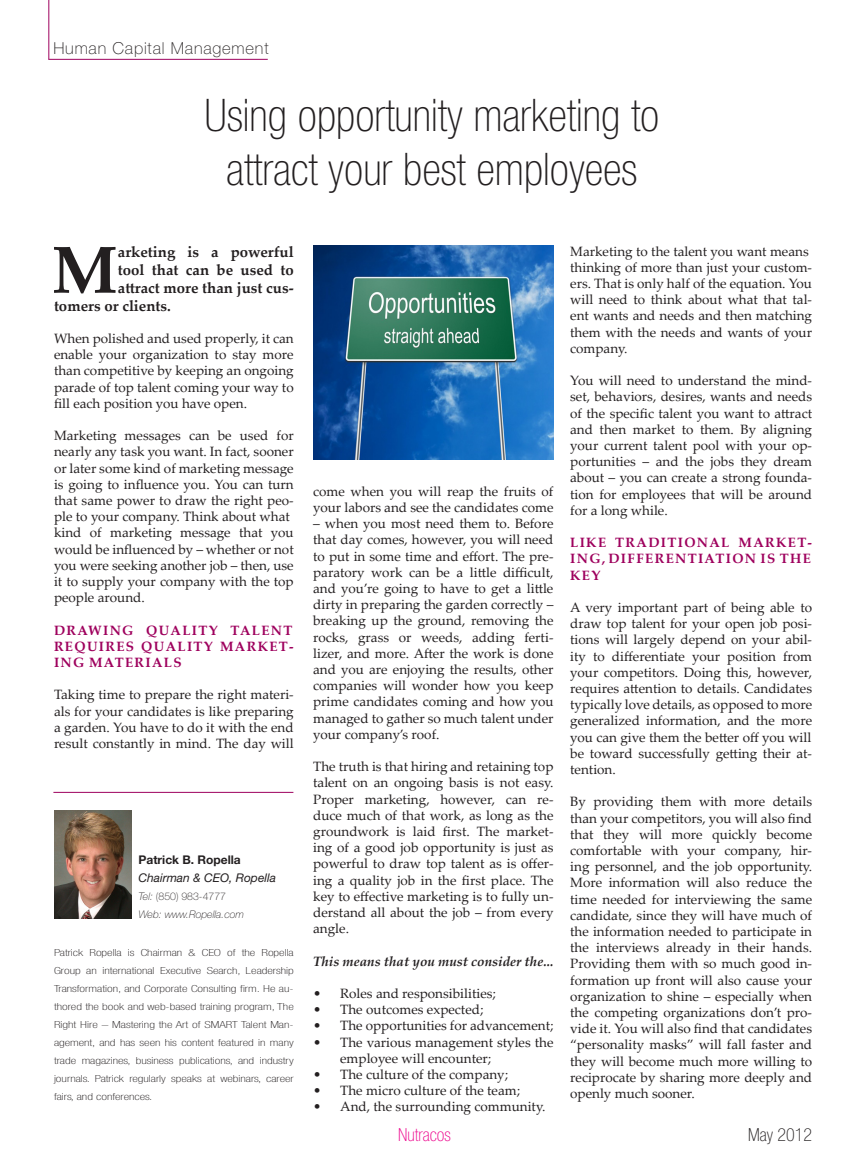
<style>
.page{position:relative;width:864px;height:1161px;background:#fff}
.page>*{position:absolute;margin:0;border:0;box-sizing:border-box;transform-origin:0 0}
.t1{font:700 66.45px "Palatino Linotype";color:#231f20}
.t2{font:100 condensed 45px "Helvetica Neue LT Std";color:#231f20}
.t3{font:100 condensed 18px "Helvetica Neue LT Std";color:#ed028c}
.t4{font:100 condensed 18px "Helvetica Neue LT Std";color:#231f20}
.t5{font:100 16.5px "Helvetica Neue LT Std";letter-spacing:.05em;color:#231f20}
.t6{font:700 15px "Palatino Linotype";color:#231f20}
.t7{font:13.5px/16.2px "Palatino Linotype";color:#231f20;text-align:justify}
.t8{font:700 13.5px/16.2px "Palatino Linotype";letter-spacing:.1em;color:#9e005d;text-align:justify}
.t9{font:italic 700 13.5px "Palatino Linotype";color:#231f20}
.t10{font:italic 12px/18px "Helvetica Neue LT Std";color:#231f20}
.t11{font:100 10.5px/18px "Helvetica Neue LT Std";color:#231f20;text-align:justify}
.t12{font:italic 100 10.5px/18px "Helvetica Neue LT Std";color:#231f20}
.t13{font:100 condensed 9.75px/18px "Helvetica Neue LT Std";color:#231f20;text-align:justify;scale:1.36 1}
.s1{font-weight:700;font-style:normal}
.s2{font-style:normal}
</style>
<div class="page">
<hr style="left:48px;top:0;width:1px;height:60px;background:#9e015e">
<hr style="left:48px;top:59px;width:220px;height:1px;background:#9e015e">
<hr style="left:53px;top:792px;width:240px;height:1px;background:#9e015e">
<img style="left:313px;top:246px;width:240px;height:213px">
<img style="left:54px;top:810px;width:77px;height:109px">
<p class="t5" style="left:53px;top:39px;width:217px">Human Capital Management</p>
<p class="t2" style="left:205px;top:90px;width:456px">Using opportunity marketing to</p>
<p class="t2" style="left:227px;top:144px;width:412px">attract your best employees</p>
<p class="t1" style="left:51px;top:223px;width:68px">M</p>
<p class="t6" style="left:118px;top:241px;width:177px">arketing is a powerful</p>
<p class="t6" style="left:118px;top:259px;width:177px">tool that can be used to</p>
<p class="t6" style="left:118px;top:277px;width:177px">attract more than just cus-</p>
<p class="t6" style="left:54px;top:295px;width:119px">tomers or clients.</p>
<p class="t7" style="left:54px;top:330px;width:241px">When polished and used properly, it can enable your organization to stay more than competitive by keeping an ongoing parade of top talent coming your way to fill each position you have open.</p>
<p class="t7" style="left:54px;top:427px;width:241px">Marketing messages can be used for nearly any task you want. In fact, sooner or later some kind of marketing message is going to influence you. You can turn that same power to draw the right peo&shy;ple to your company. Think about what</p>
<p class="t7" style="left:54px;top:524px;width:241px">kind of marketing message that you would be influenced by – whether or not you were seeking another job – then, use it to supply your company with the top people around.</p>
<p class="t8" style="left:54px;top:622px;width:241px">DRAWING QUALITY TALENT REQUIRES QUALITY MARKET-ING MATERIALS</p>
<p class="t7" style="left:54px;top:686px;width:241px">Taking time to prepare the right materi&shy;als for your candidates is like preparing a garden. You have to do it with the end result constantly in mind. The day will</p>
<p class="t10" style="left:138px;top:851px;width:139px"><span class="s1">Patrick B. Ropella<br></span>Chairman &amp; CEO, Ropella</p>
<p class="t12" style="left:138px;top:887px;width:107px">Tel: <span class="s2">(850) 983-4777<br></span>Web: www.Ropella.com</p>
<p class="t11" style="left:53px;top:941px;width:242px">Patrick Ropella is Chairman &amp; CEO of the Ropella Group an international Executive Search, Leadership Transformation, and Corporate Consulting firm. He au&shy;thored the book and web-based training program, The Right Hire – Mastering the Art of SMART Talent Man&shy;agement, and has seen his content featured in many trade magazines, business publications, and industry journals. Patrick regularly speaks at webinars, career fairs, and conferences.</p>
<p class="t13" style="left:54px;top:943px;width:178px">Patrick Ropella is Chairman &amp; CEO of the Ropella Group an international Executive Search, Leadership Transformation, and Corporate Consulting firm. He au&shy;thored the book and web-based training program, The Right Hire – Mastering the Art of SMART Talent Man&shy;agement, and has seen his content featured in many trade magazines, business publications, and industry journals. Patrick regularly speaks at webinars, career fairs, and conferences.</p>
<p class="t7" style="left:313px;top:483px;width:242px">come when you will reap the fruits of your labors and see the candidates come</p>
<p class="t7" style="left:313px;top:515px;width:242px">– when you most need them to. Before that day comes, however, you will need to put in some time and effort. The pre&shy;paratory work can be a little difficult, and you’re going to have to get a little dirty in preparing the garden correctly –</p>
<p class="t7" style="left:313px;top:612px;width:242px">breaking up the ground, removing the rocks, grass or weeds, adding ferti&shy;lizer, and more. After the work is done and you are enjoying the results, other companies will wonder how you keep prime candidates coming and how you managed to gather so much talent under your company’s roof.</p>
<p class="t7" style="left:313px;top:758px;width:242px">The truth is that hiring and retaining top</p>
<p class="t7" style="left:313px;top:774px;width:242px">talent on an ongoing basis is not easy.<br>Proper marketing, however, can re&shy;duce much of that work, as long as the groundwork is laid first. The market&shy;ing of a good job opportunity is just as powerful to draw top talent as is offer&shy;ing a quality job in the first place. The key to effective marketing is to fully un&shy;derstand all about the job – from every angle.</p>
<p class="t9" style="left:313px;top:952px;width:242px">This means that you must consider the...</p>
<p class="t7" style="left:313px;top:985px;width:184px">• Roles and responsibilities;</p>
<p class="t7" style="left:313px;top:1001px;width:172px">• The outcomes expected;</p>
<p class="t7" style="left:313px;top:1017px;width:242px">• The opportunities for advancement;</p>
<p class="t7" style="left:340px;top:1033px;width:215px;text-indent:-27px">• The various management styles the employee will encounter;</p>
<p class="t7" style="left:313px;top:1066px;width:196px">• The culture of the company;</p>
<p class="t7" style="left:313px;top:1082px;width:208px">• The micro culture of the team;</p>
<p class="t7" style="left:313px;top:1098px;width:234px">• And, the surrounding community.</p>
<p class="t7" style="left:570px;top:242px;width:240px">Marketing to the talent you want means</p>
<p class="t7" style="left:570px;top:259px;width:243px">thinking of more than just your custom&shy;ers. That is only half of the equation. You will need to think about what that tal&shy;ent wants and needs and then matching them with the needs and wants of your company.</p>
<p class="t7" style="left:570px;top:372px;width:243px">You will need to understand the mind&shy;set, behaviors, desires, wants and needs of the specific talent you want to attract and then market to them. By aligning your current talent pool with your op&shy;portunities – and the jobs they dream about – you can create a strong founda&shy;tion for employees that will be around for a long while.</p>
<p class="t8" style="left:570px;top:534px;width:243px">LIKE TRADITIONAL MARKET-ING, DIFFERENTIATION IS THE KEY</p>
<p class="t7" style="left:570px;top:599px;width:243px">A very important part of being able to draw top talent for your open job posi&shy;tions will largely depend on your abil&shy;ity to differentiate your position from your competitors. Doing this, however, requires attention to details. Candidates typically love details, as opposed to more</p>
<p class="t7" style="left:570px;top:712px;width:243px">generalized information, and the more you can give them the better off you will</p>
<p class="t7" style="left:570px;top:745px;width:243px">be toward successfully getting their at&shy;tention.</p>
<p class="t7" style="left:570px;top:793px;width:243px">By providing them with more details than your competitors, you will also find</p>
<p class="t7" style="left:570px;top:826px;width:243px">that they will more quickly become comfortable with your company, hir&shy;ing personnel, and the job opportunity.<br>More information will also reduce the time needed for interviewing the same candidate, since they will have much of the information needed to participate in the interviews already in their hands.<br>Providing them with so much good in&shy;formation up front will also cause your organization to shine – especially when the competing organizations don’t pro&shy;vide it. You will also find that candidates</p>
<p class="t7" style="left:570px;top:1036px;width:243px">“personality masks” will fall faster and they will become much more willing to reciprocate by sharing more deeply and openly much sooner.</p>
<p class="t3" style="left:398px;top:1125px;width:54px">Nutracos</p>
<p class="t4" style="left:748px;top:1125px;width:65px">May 2012</p>
</div>
